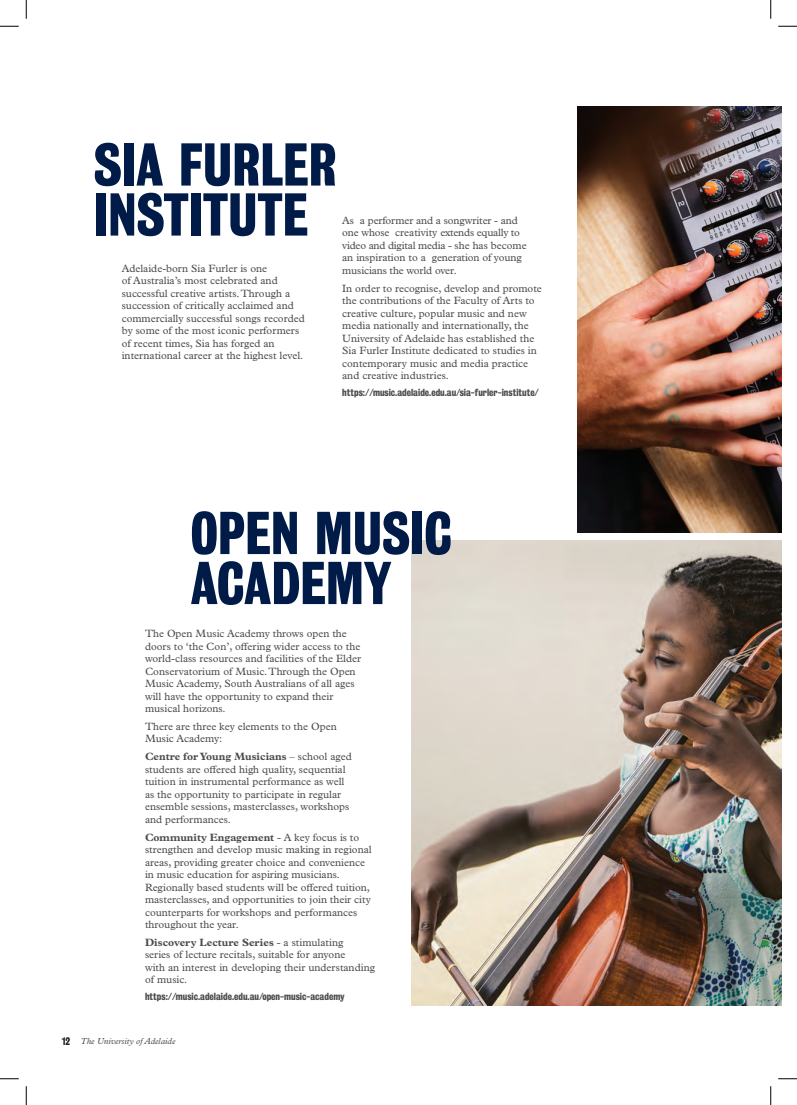
<style>
.page{position:relative;width:797px;height:1105px;background:#fff}
.page>*{position:absolute;margin:0;border:0;box-sizing:border-box;transform-origin:0 0}
.t1{font:700 55px/50px "Bureau Grot Condensed";color:#001b48}
.t2{font:10.62px/12.5px "Plantin MT Std";color:#4b4c4d}
.t3{font:700 9.38px "Bureau Grot Condensed";color:#4b4c4d}
.t4{font:italic 8.75px "Plantin MT Std";color:#4b4c4d}
.s1{font-weight:700}
.s2{font-family:"Bureau Grot Condensed";font-weight:700;font-style:normal;font-size:10px;color:#231f20}
</style>
<div class="page">
<img style="left:412px;top:540px;width:369px;height:465px">
<img style="left:578px;top:106px;width:203px;height:427px">
<svg style="left:0;top:25px;width:19px;height:2px"></svg>
<svg style="left:778px;top:25px;width:19px;height:2px"></svg>
<svg style="left:0;top:1078px;width:19px;height:1px"></svg>
<svg style="left:778px;top:1078px;width:19px;height:1px"></svg>
<svg style="left:25px;top:0;width:2px;height:19px"></svg>
<svg style="left:25px;top:1086px;width:2px;height:19px"></svg>
<svg style="left:770px;top:0;width:1px;height:19px"></svg>
<svg style="left:770px;top:1086px;width:1px;height:19px"></svg>
<h1 class="t1" style="left:94px;top:140px;width:244px">SIA FURLER<br>INSTITUTE</h1>
<p class="t2" style="left:342px;top:214px;width:186px">As a performer and a songwriter - and one whose creativity extends equally to video and digital media - she has become an inspiration to a generation of young musicians the world over.</p>
<p class="t2" style="left:342px;top:282px;width:201px">In order to recognise, develop and promote the contributions of the Faculty of Arts to creative culture, popular music and new media nationally and internationally, the University of Adelaide has established the Sia Furler Institute dedicated to studies in contemporary music and media practice and creative industries.</p>
<p class="t3" style="left:342px;top:387px;width:198px">https://music.adelaide.edu.au/sia-furler-institute/</p>
<p class="t2" style="left:122px;top:262px;width:185px">Adelaide-born Sia Furler is one<br>of Australia’s most celebrated and successful creative artists. Through a succession of critically acclaimed and commercially successful songs recorded by some of the most iconic performers of recent times, Sia has forged an international career at the highest level.</p>
<h1 class="t1" style="left:191px;top:508px;width:263px">OPEN MUSIC<br>ACADEMY</h1>
<p class="t2" style="left:145px;top:627px;width:218px">The Open Music Academy throws open the doors to ‘the Con’, offering wider access to the world-class resources and facilities of the Elder Conservatorium of Music. Through the Open Music Academy, South Australians of all ages will have the opportunity to expand their musical horizons.</p>
<p class="t2" style="left:145px;top:720px;width:193px">There are three key elements to the Open<br>Music Academy:</p>
<p class="t2" style="left:145px;top:750px;width:208px"><span class="s1">Centre for Young Musicians</span> – school aged students are offered high quality, sequential tuition in instrumental performance as well as the opportunity to participate in regular ensemble sessions, masterclasses, workshops and performances.</p>
<p class="t2" style="left:145px;top:831px;width:228px"><span class="s1">Community Engagement</span> - A key focus is to strengthen and develop music making in regional areas, providing greater choice and convenience in music education for aspiring musicians.<br>Regionally based students will be offered tuition, masterclasses, and opportunities to join their city counterparts for workshops and performances throughout the year.</p>
<p class="t2" style="left:145px;top:936px;width:231px"><span class="s1">Discovery Lecture Series</span> - a stimulating<br>series of lecture recitals, suitable for anyone<br>with an interest in developing their understanding of music.</p>
<p class="t3" style="left:145px;top:991px;width:201px">https://music.adelaide.edu.au/open-music-academy</p>
<p class="t4" style="left:62px;top:1036px;width:115px"><span class="s2">12</span> The University of Adelaide</p>
</div>
